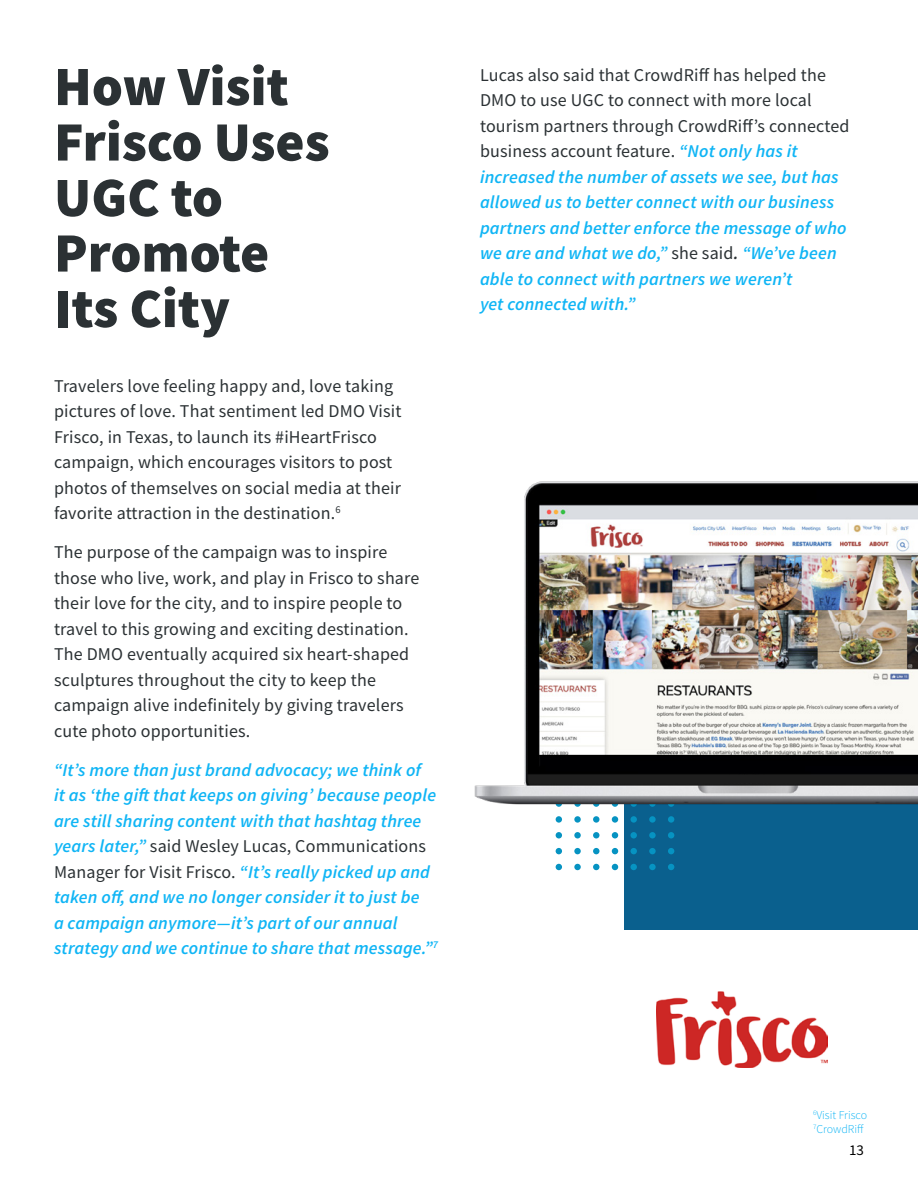
<style>
.page{position:relative;width:918px;height:1188px;background:#fff}
.page>*{position:absolute;margin:0;border:0;box-sizing:border-box;transform-origin:0 0}
.t1{font:900 55.5px/55.5px "Source Sans Pro";color:#2b3134}
.t2{font:italic 600 18px/25.5px "Source Sans Pro";letter-spacing:.01em;color:#10b5f5}
.t3{font:18px/25.5px "Source Sans Pro";letter-spacing:.01em;color:#2b3134}
.t4{font:15px "Source Sans Pro";color:#000}
.t5{font:300 12px/13.5px "Source Sans Pro";color:#10b5f5}
.s1{font-weight:400;font-style:normal;color:#2b3134}
.s2{color:#2b3134}
</style>
<div class="page">
<div style="left:624px;top:527px;width:294px;height:403px;background:#0a608e"></div>
<svg style="left:556px;top:832px;width:6px;height:6px"></svg>
<div style="left:574px;top:832px;width:7px;height:6px;background:#0693c2;border-radius:50%"></div>
<svg style="left:593px;top:832px;width:6px;height:6px"></svg>
<svg style="left:612px;top:832px;width:6px;height:6px"></svg>
<svg style="left:631px;top:832px;width:6px;height:6px"></svg>
<div style="left:649px;top:832px;width:7px;height:6px;background:#0693c2;border-radius:50%"></div>
<svg style="left:668px;top:832px;width:6px;height:6px"></svg>
<svg style="left:556px;top:848px;width:6px;height:6px"></svg>
<div style="left:574px;top:848px;width:7px;height:6px;background:#0693c2;border-radius:50%"></div>
<svg style="left:593px;top:848px;width:6px;height:6px"></svg>
<svg style="left:612px;top:848px;width:6px;height:6px"></svg>
<svg style="left:631px;top:848px;width:6px;height:6px"></svg>
<div style="left:649px;top:848px;width:7px;height:6px;background:#0693c2;border-radius:50%"></div>
<svg style="left:668px;top:848px;width:6px;height:6px"></svg>
<svg style="left:556px;top:864px;width:6px;height:6px"></svg>
<div style="left:574px;top:864px;width:7px;height:6px;background:#0693c2;border-radius:50%"></div>
<svg style="left:593px;top:864px;width:6px;height:6px"></svg>
<svg style="left:612px;top:864px;width:6px;height:6px"></svg>
<svg style="left:631px;top:864px;width:6px;height:6px"></svg>
<div style="left:649px;top:864px;width:7px;height:6px;background:#0693c2;border-radius:50%"></div>
<svg style="left:668px;top:864px;width:6px;height:6px"></svg>
<img style="left:474px;top:481px;width:444px;height:342px">
<img style="left:656px;top:992px;width:171px;height:76px">
<div style="left:717px;top:776px;width:60px;height:7px;background:#1e1e1e"></div>
<h1 class="t1" style="left:54px;top:58px;width:277px">How Visit<br>Frisco Uses<br>UGC to<br>Promote<br>Its City</h1>
<p class="t3" style="left:54px;top:373px;width:349px">Travelers love feeling happy and, love taking pictures of love. That sentiment led DMO Visit Frisco, in Texas, to launch its #iHeartFrisco campaign, which encourages visitors to post photos of themselves on social media at their favorite attraction in the destination.<sup>6</sup></p>
<p class="t3" style="left:54px;top:539px;width:367px">The purpose of the campaign was to inspire those who live, work, and play in Frisco to share their love for the city, and to inspire people to travel to this growing and exciting destination.<br>The DMO eventually acquired six heart-shaped sculptures throughout the city to keep the campaign alive indefinitely by giving travelers cute photo opportunities.</p>
<p class="t2" style="left:54px;top:757px;width:386px">“It’s more than just brand advocacy; we think of<br>it as ‘the gift that keeps on giving’ because people are still sharing content with that hashtag three years later,” <span class="s1">said Wesley Lucas, Communications Manager for Visit Frisco.</span> “It’s really picked up and taken off, and we no longer consider it to just be<br>a campaign anymore—it’s part of our annual strategy and we continue to share that message.”<sup>7</sup></p>
<p class="t2" style="left:480px;top:62px;width:371px"><span class="s1">Lucas also said that CrowdRiff has helped the DMO to use UGC to connect with more local tourism partners through CrowdRiff’s connected business account feature.</span> “Not only has it increased the number of assets we see, but has allowed us to better connect with our business partners and better enforce the message of who we are and what we do,” <span class="s1">she said</span><span class="s2">.</span> “We’ve been able to connect with partners we weren’t<br>yet connected with.”</p>
<p class="t5" style="left:813px;top:1109px;width:56px"><sup>6</sup>Visit Frisco<br><sup>7</sup>CrowdRiff</p>
<p class="t4" style="left:849px;top:1140px;width:16px">13</p>
</div>
